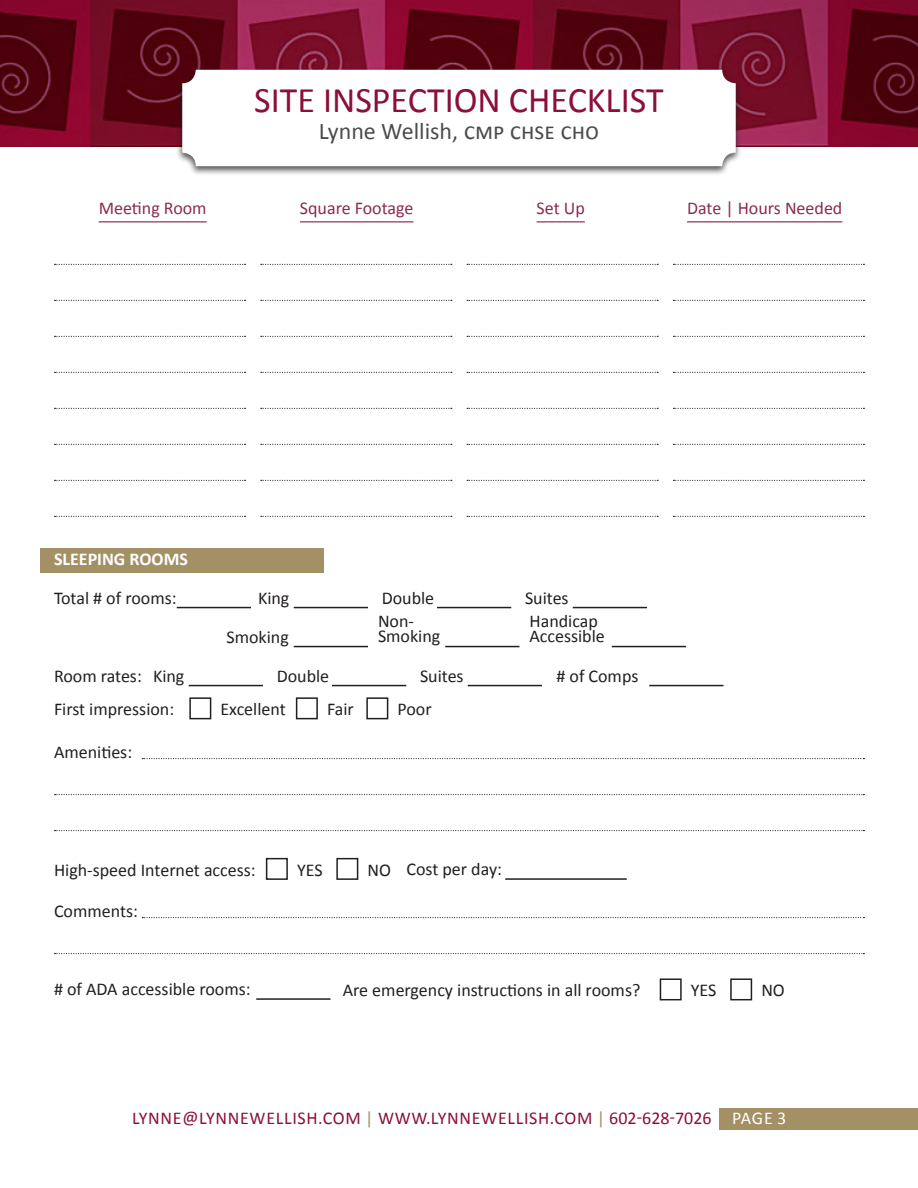
<style>
.page{position:relative;width:918px;height:1188px;background:#fff}
.page>*{position:absolute;margin:0;border:0;box-sizing:border-box;transform-origin:0 0}
.t1{font:36px "Calibri";color:#8b0f38}
.t2{font:24px "Calibri";color:#4b4c4d}
.Body{font:18px/15px "Calibri";color:#231f20}
.t3{font:18px "Calibri";letter-spacing:.04em;color:#8b0f38}
.Form_Sub_Header{font:18px "Calibri";color:#8b2a54}
.Form_Header{font:700 18px "Calibri";color:#fff}
.s1{color:#a49065}
.s2{color:#fff}
</style>
<div class="page">
<div style="left:719px;top:1108px;width:199px;height:21px;background:#a49065"></div>
<img style="left:0;top:0;width:918px;height:147px">
<div style="left:176px;top:67px;width:566px;height:108px;background:#231f20;opacity:.75"></div>
<div style="left:182px;top:70px;width:554px;height:96px;background:#fff;border-radius:14px"></div>
<svg style="left:55px;top:264px;width:191px;height:1px"></svg>
<svg style="left:55px;top:300px;width:191px;height:1px"></svg>
<svg style="left:55px;top:336px;width:191px;height:1px"></svg>
<svg style="left:55px;top:372px;width:191px;height:1px"></svg>
<svg style="left:55px;top:408px;width:191px;height:1px"></svg>
<svg style="left:55px;top:444px;width:191px;height:1px"></svg>
<svg style="left:55px;top:480px;width:191px;height:1px"></svg>
<svg style="left:55px;top:516px;width:191px;height:1px"></svg>
<svg style="left:261px;top:264px;width:191px;height:1px"></svg>
<svg style="left:261px;top:300px;width:191px;height:1px"></svg>
<svg style="left:261px;top:336px;width:191px;height:1px"></svg>
<svg style="left:261px;top:372px;width:191px;height:1px"></svg>
<svg style="left:261px;top:408px;width:191px;height:1px"></svg>
<svg style="left:261px;top:444px;width:191px;height:1px"></svg>
<svg style="left:261px;top:480px;width:191px;height:1px"></svg>
<svg style="left:261px;top:516px;width:191px;height:1px"></svg>
<svg style="left:467px;top:264px;width:191px;height:1px"></svg>
<svg style="left:467px;top:300px;width:191px;height:1px"></svg>
<svg style="left:467px;top:336px;width:191px;height:1px"></svg>
<svg style="left:467px;top:372px;width:191px;height:1px"></svg>
<svg style="left:467px;top:408px;width:191px;height:1px"></svg>
<svg style="left:467px;top:444px;width:191px;height:1px"></svg>
<svg style="left:467px;top:480px;width:191px;height:1px"></svg>
<svg style="left:467px;top:516px;width:191px;height:1px"></svg>
<svg style="left:673px;top:264px;width:191px;height:1px"></svg>
<svg style="left:673px;top:300px;width:191px;height:1px"></svg>
<svg style="left:673px;top:336px;width:191px;height:1px"></svg>
<svg style="left:673px;top:372px;width:191px;height:1px"></svg>
<svg style="left:673px;top:408px;width:191px;height:1px"></svg>
<svg style="left:673px;top:444px;width:191px;height:1px"></svg>
<svg style="left:673px;top:480px;width:191px;height:1px"></svg>
<svg style="left:673px;top:516px;width:191px;height:1px"></svg>
<hr style="left:99px;top:221px;width:108px;height:1px;background:#8b2a54">
<hr style="left:300px;top:221px;width:114px;height:1px;background:#8b2a54">
<hr style="left:537px;top:221px;width:48px;height:1px;background:#8b2a54">
<hr style="left:687px;top:221px;width:155px;height:1px;background:#8b2a54">
<div style="left:40px;top:548px;width:284px;height:24px;background:#a49065"></div>
<hr style="left:177px;top:607px;width:74px;height:1px;background:#231f20">
<hr style="left:256px;top:998px;width:75px;height:2px;background:#231f20">
<hr style="left:294px;top:607px;width:74px;height:1px;background:#231f20">
<hr style="left:189px;top:685px;width:74px;height:1px;background:#231f20">
<hr style="left:437px;top:607px;width:74px;height:1px;background:#231f20">
<hr style="left:332px;top:685px;width:74px;height:1px;background:#231f20">
<hr style="left:294px;top:646px;width:74px;height:1px;background:#231f20">
<hr style="left:445px;top:646px;width:75px;height:1px;background:#231f20">
<hr style="left:612px;top:646px;width:74px;height:1px;background:#231f20">
<hr style="left:573px;top:607px;width:74px;height:1px;background:#231f20">
<hr style="left:468px;top:685px;width:74px;height:1px;background:#231f20">
<hr style="left:649px;top:685px;width:75px;height:1px;background:#231f20">
<hr style="left:505px;top:878px;width:122px;height:2px;background:#231f20">
<div style="left:189px;top:697px;width:22px;height:22px;border:2px solid #231f20"></div>
<div style="left:366px;top:697px;width:22px;height:22px;border:2px solid #231f20"></div>
<div style="left:296px;top:697px;width:22px;height:22px;border:2px solid #231f20"></div>
<svg style="left:142px;top:758px;width:722px;height:1px"></svg>
<svg style="left:55px;top:794px;width:809px;height:1px"></svg>
<svg style="left:55px;top:830px;width:809px;height:1px"></svg>
<div style="left:336px;top:858px;width:22px;height:22px;border:2px solid #231f20"></div>
<div style="left:266px;top:858px;width:22px;height:22px;border:2px solid #231f20"></div>
<svg style="left:142px;top:917px;width:722px;height:1px"></svg>
<svg style="left:55px;top:953px;width:809px;height:1px"></svg>
<div style="left:730px;top:978px;width:22px;height:22px;border:2px solid #231f20"></div>
<div style="left:660px;top:978px;width:22px;height:22px;border:2px solid #231f20"></div>
<h1 class="t1" style="left:254px;top:77px;width:411px">SITE INSPECTION CHECKLIST</h1>
<h2 class="t2" style="left:319px;top:116px;width:282px">Lynne Wellish, cmp chse cho</h2>
<p class="Form_Sub_Header" style="left:99px;top:197px;width:109px">Meeting Room</p>
<p class="Form_Sub_Header" style="left:300px;top:197px;width:115px">Square Footage</p>
<p class="Form_Sub_Header" style="left:537px;top:197px;width:50px">Set Up</p>
<p class="Form_Sub_Header" style="left:687px;top:197px;width:157px">Date | Hours Needed</p>
<p class="Form_Header" style="left:54px;top:547px;width:135px">SLEEPING ROOMS</p>
<p class="Body" style="left:54px;top:590px;width:124px">Total # of rooms:</p>
<p class="Body" style="left:54px;top:668px;width:89px">Room rates:</p>
<p class="Body" style="left:153px;top:668px;width:33px">King</p>
<p class="Body" style="left:258px;top:590px;width:33px">King</p>
<p class="Body" style="left:226px;top:629px;width:64px">Smoking</p>
<p class="Body" style="left:277px;top:668px;width:54px">Double</p>
<p class="Body" style="left:382px;top:590px;width:54px">Double</p>
<p class="Body" style="left:525px;top:590px;width:45px">Suites</p>
<p class="Body" style="left:378px;top:614px;width:64px">Non-<br>Smoking</p>
<p class="Body" style="left:530px;top:614px;width:77px">Handicap<br>Accessible</p>
<p class="Body" style="left:420px;top:668px;width:45px">Suites</p>
<p class="Body" style="left:556px;top:668px;width:83px"># of Comps</p>
<p class="Body" style="left:54px;top:702px;width:122px">First impression:</p>
<p class="Body" style="left:220px;top:702px;width:67px">Excellent</p>
<p class="Body" style="left:327px;top:702px;width:28px">Fair</p>
<p class="Body" style="left:398px;top:702px;width:36px">Poor</p>
<p class="Body" style="left:54px;top:745px;width:80px">Amenities:</p>
<p class="Body" style="left:54px;top:862px;width:203px">High-speed Internet access:</p>
<p class="Body" style="left:297px;top:862px;width:27px">YES</p>
<p class="Body" style="left:368px;top:862px;width:25px">NO</p>
<p class="Body" style="left:54px;top:904px;width:85px">Comments:</p>
<p class="Body" style="left:406px;top:862px;width:97px">Cost per day:</p>
<p class="Body" style="left:54px;top:982px;width:198px"># of ADA accessible rooms:</p>
<p class="Body" style="left:343px;top:983px;width:299px">Are emergency instructions in all rooms?</p>
<p class="Body" style="left:691px;top:983px;width:27px">YES</p>
<p class="Body" style="left:761px;top:983px;width:25px">NO</p>
<p class="t3" style="left:132px;top:1107px;width:656px">LYNNE@LYNNEWELLISH.COM <span class="s1">|</span> WWW.LYNNEWELLISH.COM <span class="s1">|</span> 602-628-7026 <span class="s2">PAGE 3</span></p>
</div>
